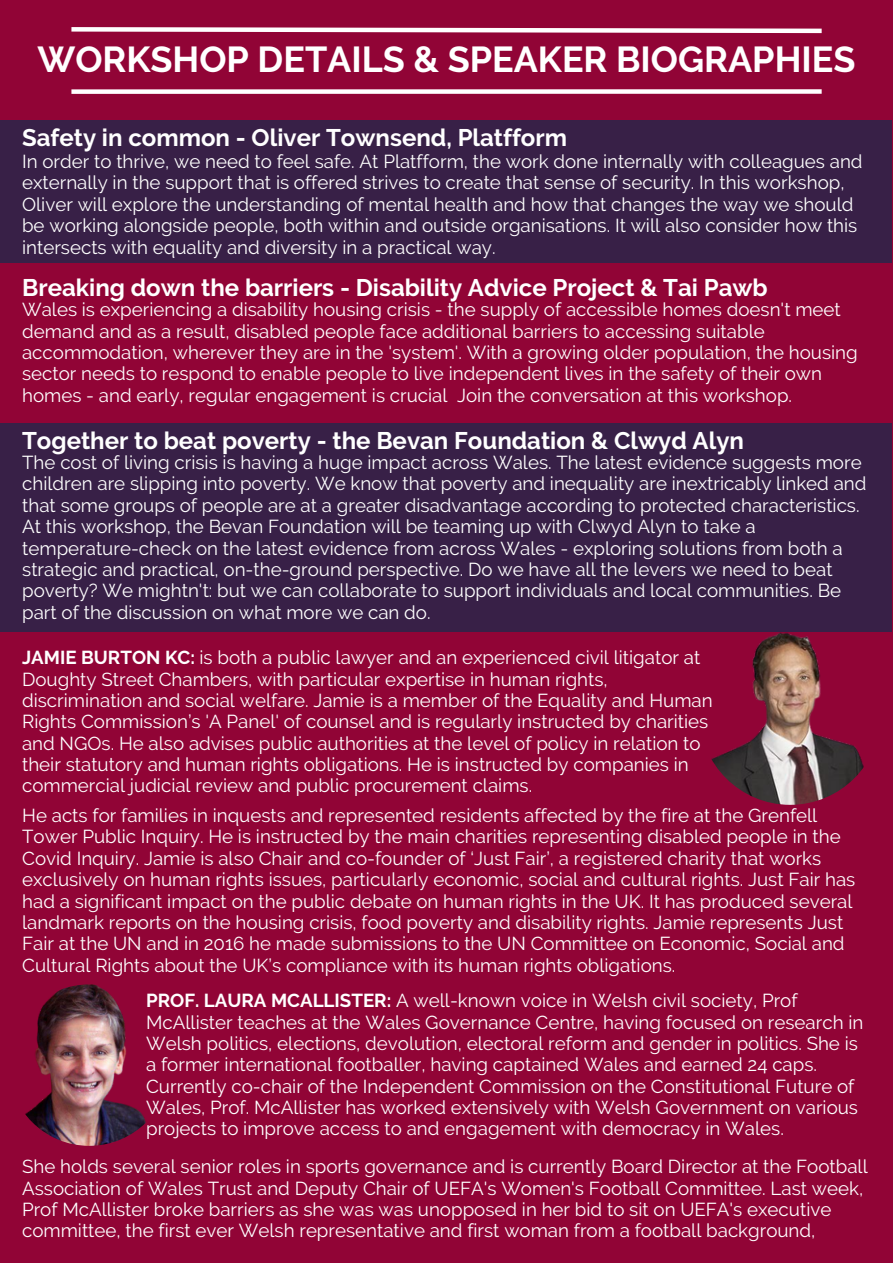
<style>
.page{position:relative;width:893px;height:1264px;background:#fff}
.page>*{position:absolute;margin:0;border:0;box-sizing:border-box;transform-origin:0 0}
.t1{font:700 36px "Raleway";color:#fff}
.t2{font:700 24px "Raleway";color:#fff}
.t3{font:18.75px/21.3px "Raleway";color:#fff}
.s1{font-weight:700}
</style>
<div class="page">
<div style="left:0;top:0;width:892px;height:1262px;background:#910436"></div>
<div style="left:71px;top:89px;width:750px;height:5px;background:#fff"></div>
<svg style="left:71px;top:27px;width:751px;height:7px"></svg>
<div style="left:0;top:120px;width:891px;height:142px;background:#382047"></div>
<div style="left:0;top:423px;width:891px;height:208px;background:#382047"></div>
<img style="left:9px;top:984px;width:161px;height:161px;border-radius:50%">
<img style="left:699px;top:623px;width:181px;height:181px;border-radius:50%">
<h1 class="t1" style="left:37px;top:39px;width:819px">WORKSHOP DETAILS &amp; SPEAKER BIOGRAPHIES</h1>
<p class="t2" style="left:22px;top:123px;width:546px">Safety in common - Oliver Townsend, Platfform</p>
<p class="t3" style="left:22px;top:151px;width:842px">In order to thrive, we need to feel safe. At Platfform, the work done internally with colleagues and externally in the support that is offered strives to create that sense of security. In this workshop, Oliver will explore the understanding of mental health and how that changes the way we should be working alongside people, both within and outside organisations. It will also consider how this intersects with equality and diversity in a practical way.</p>
<p class="t2" style="left:22px;top:273px;width:747px">Breaking down the barriers - Disability Advice Project &amp; Tai Pawb</p>
<p class="t3" style="left:22px;top:299px;width:837px">Wales is experiencing a disability housing crisis - the supply of accessible homes doesn't meet demand and as a result, disabled people face additional barriers to accessing suitable accommodation, wherever they are in the 'system'. With a growing older population, the housing sector needs to respond to enable people to live independent lives in the safety of their own homes - and early, regular engagement is crucial Join the conversation at this workshop.</p>
<p class="t2" style="left:22px;top:427px;width:723px">Together to beat poverty - the Bevan Foundation &amp; Clwyd Alyn</p>
<p class="t3" style="left:22px;top:452px;width:845px">The cost of living crisis is having a huge impact across Wales. The latest evidence suggests more children are slipping into poverty. We know that poverty and inequality are inextricably linked and that some groups of people are at a greater disadvantage according to protected characteristics.<br>At this workshop, the Bevan Foundation will be teaming up with Clwyd Alyn to take a temperature-check on the latest evidence from across Wales - exploring solutions from both a strategic and practical, on-the-ground perspective. Do we have all the levers we need to beat poverty? We mightn't: but we can collaborate to support individuals and local communities. Be part of the discussion on what more we can do.</p>
<p class="t3" style="left:22px;top:647px;width:692px"><span class="s1">JAMIE BURTON KC:</span> is both a public lawyer and an experienced civil litigator at Doughty Street Chambers, with particular expertise in human rights, discrimination and social welfare. Jamie is a member of the Equality and Human Rights Commission’s 'A Panel' of counsel and is regularly instructed by charities and NGOs. He also advises public authorities at the level of policy in relation to their statutory and human rights obligations. He is instructed by companies in commercial judicial review and public procurement claims.</p>
<p class="t3" style="left:22px;top:804px;width:834px">He acts for families in inquests and represented residents affected by the fire at the Grenfell Tower Public Inquiry. He is instructed by the main charities representing disabled people in the Covid Inquiry. Jamie is also Chair and co-founder of ‘Just Fair’, a registered charity that works exclusively on human rights issues, particularly economic, social and cultural rights. Just Fair has had a significant impact on the public debate on human rights in the UK. It has produced several landmark reports on the housing crisis, food poverty and disability rights. Jamie represents Just Fair at the UN and in 2016 he made submissions to the UN Committee on Economic, Social and Cultural Rights about the UK’s compliance with its human rights obligations.</p>
<p class="t3" style="left:146px;top:990px;width:718px"><span class="s1">PROF. LAURA MCALLISTER:</span> A well-known voice in Welsh civil society, Prof McAllister teaches at the Wales Governance Centre, having focused on research in Welsh politics, elections, devolution, electoral reform and gender in politics. She is a former international footballer, having captained Wales and earned 24 caps.<br>Currently co-chair of the Independent Commission on the Constitutional Future of Wales, Prof. McAllister has worked extensively with Welsh Government on various projects to improve access to and engagement with democracy in Wales.</p>
<p class="t3" style="left:22px;top:1155px;width:847px">She holds several senior roles in sports governance and is currently Board Director at the Football Association of Wales Trust and Deputy Chair of UEFA's Women's Football Committee. Last week, Prof McAllister broke barriers as she was was unopposed in her bid to sit on UEFA's executive committee, the first ever Welsh representative and first woman from a football background,</p>
</div>
